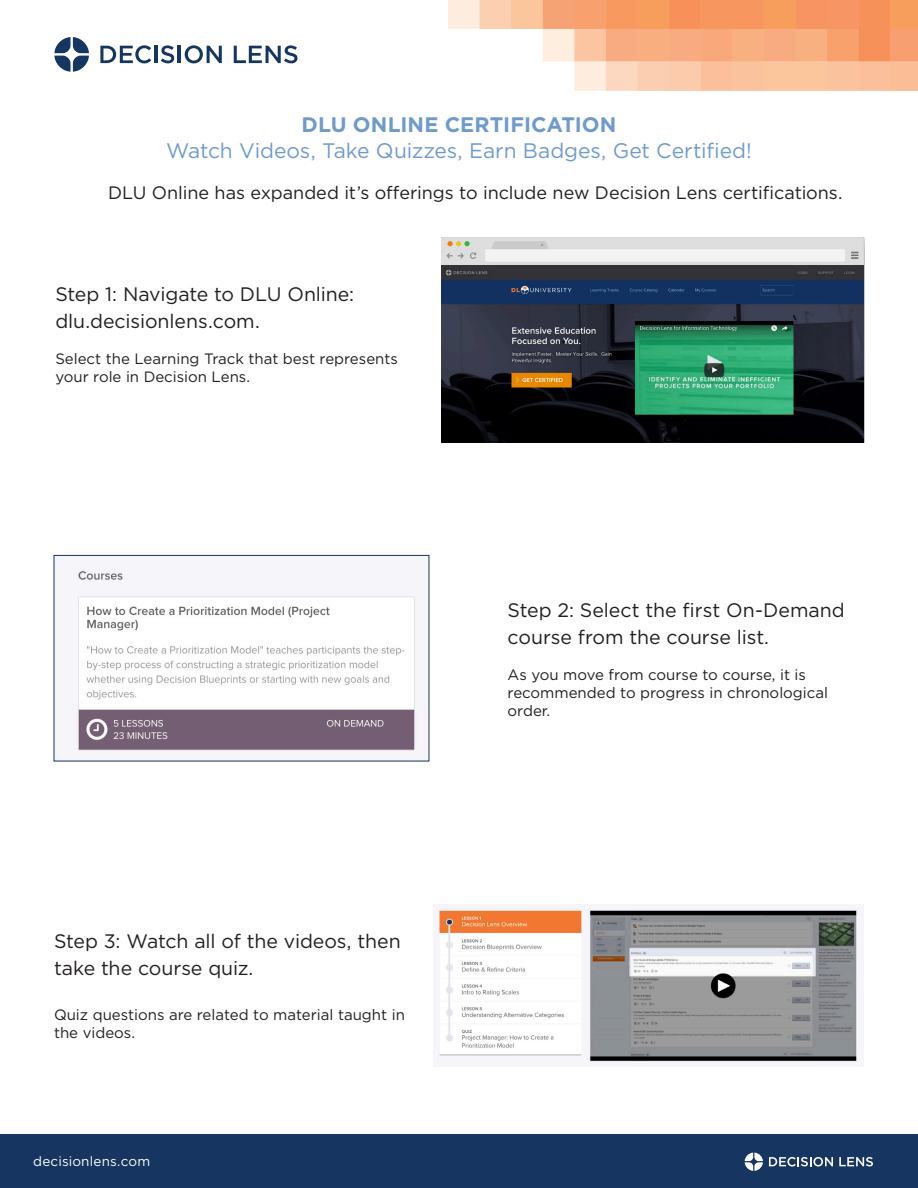
<style>
.page{position:relative;width:918px;height:1188px;background:#fff}
.page>*{position:absolute;margin:0;border:0;box-sizing:border-box;transform-origin:0 0}
.t1{font:21px "Gotham";letter-spacing:-.005em;color:#6f9bcc}
.t2{font:700 21px "Gotham";color:#6f9bcc}
.t3{font:19.5px/27px "Gotham";letter-spacing:-.005em;color:#231f20}
.t4{font:18px "Gotham";letter-spacing:-.005em;color:#231f20}
.t5{font:15px/18px "Gotham";color:#231f20}
.t6{font:13.5px "Gotham";letter-spacing:.01em;color:#fff}
</style>
<div class="page">
<div style="left:0;top:1134px;width:918px;height:54px;background:#163561"></div>
<svg style="left:769px;top:1157px;width:64px;height:9px"></svg>
<svg style="left:839px;top:1157px;width:34px;height:9px"></svg>
<svg style="left:745px;top:1153px;width:18px;height:18px"></svg>
<svg style="left:100px;top:45px;width:51px;height:18px"></svg>
<hr style="left:154px;top:46px;width:3px;height:17px;background:#153661">
<svg style="left:161px;top:45px;width:13px;height:18px"></svg>
<hr style="left:178px;top:46px;width:3px;height:17px;background:#153661">
<svg style="left:185px;top:45px;width:37px;height:18px"></svg>
<svg style="left:234px;top:45px;width:63px;height:18px"></svg>
<svg style="left:54px;top:37px;width:35px;height:35px"></svg>
<img style="left:448px;top:0;width:470px;height:91px">
<img style="left:441px;top:237px;width:423px;height:29px">
<img style="left:441px;top:266px;width:423px;height:177px">
<img style="left:76px;top:568px;width:341px;height:186px">
<div style="left:54px;top:555px;width:375px;height:206px;border:1px solid #163561"></div>
<img style="left:437px;top:907px;width:422px;height:158px">
<p class="t2" style="left:302px;top:111px;width:316px">DLU ONLINE CERTIFICATION</p>
<p class="t1" style="left:166px;top:137px;width:587px">Watch Videos, Take Quizzes, Earn Badges, Get Certified!</p>
<p class="t4" style="left:108px;top:181px;width:736px">DLU Online has expanded it’s offerings to include new Decision Lens certifications.</p>
<p class="t3" style="left:55px;top:281px;width:300px">Step 1: Navigate to DLU Online:</p>
<p class="t3" style="left:55px;top:308px;width:206px">dlu.decisionlens.com.</p>
<p class="t5" style="left:55px;top:350px;width:344px">Select the Learning Track that best represents your role in Decision Lens.</p>
<p class="t3" style="left:54px;top:927px;width:348px">Step 3: Watch all of the videos, then take the course quiz.</p>
<p class="t5" style="left:54px;top:1005px;width:352px">Quiz questions are related to material taught in the videos.</p>
<p class="t6" style="left:33px;top:1152px;width:118px">decisionlens.com</p>
<p class="t3" style="left:508px;top:596px;width:339px">Step 2: Select the first On-Demand course from the course list.</p>
<p class="t5" style="left:508px;top:665px;width:322px">As you move from course to course, it is recommended to progress in chronological order.</p>
</div>
